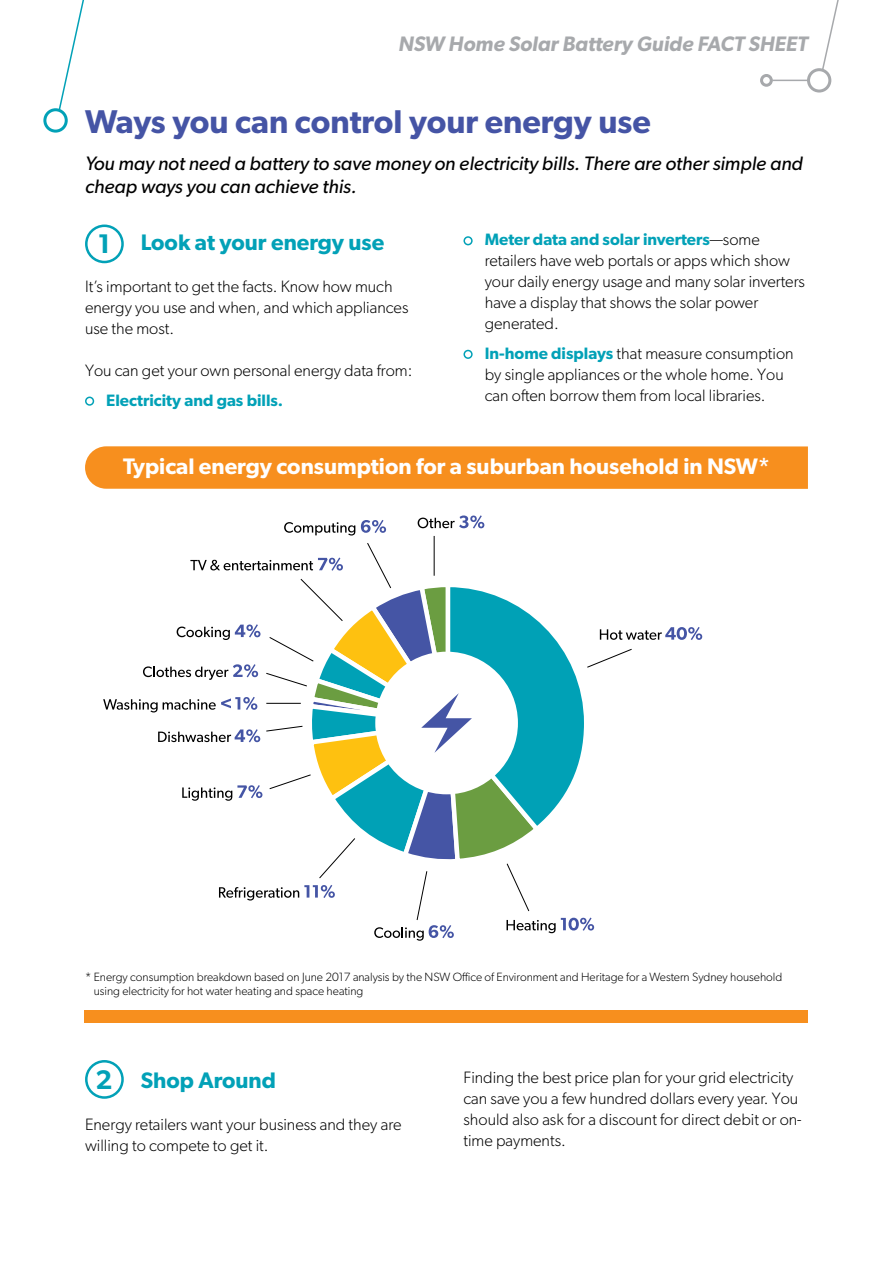
<style>
.page{position:relative;width:893px;height:1263px;background:#fff}
.page>*{position:absolute;margin:0;border:0;box-sizing:border-box;transform-origin:0 0}
.t1{font:600 33px "Gibson";color:#4554a5}
.t2{font:600 27px "Gibson";color:#02a1b7}
.t3{font:600 22.5px "Gibson";color:#fff}
.t4{font:600 22.5px "Gibson";color:#02a1b7}
.t5{font:italic 600 21px "Gibson";color:#a7a9ac}
.t6{font:italic 19.5px/23.4px "Gibson";color:#000}
.t7{font:300 16.5px/21px "Gibson";color:#000}
.t8{font:600 16.5px "Gibson";color:#02a1b7}
.t9{font:300 12px/14.4px "Gibson";color:#000}
.s1{font-weight:600;color:#02a1b7}
</style>
<div class="page">
<svg style="left:822px;top:0;width:17px;height:79px"></svg>
<div style="left:808px;top:70px;width:22px;height:21px;background:#fff;border-radius:50%"></div>
<div style="left:807px;top:68px;width:24px;height:25px;border:3px solid #a7a9ac;border-radius:50%"></div>
<hr style="left:772px;top:80px;width:36px;height:1px;background:#a7a9ac">
<div style="left:760px;top:74px;width:13px;height:13px;border:3px solid #a7a9ac;border-radius:50%"></div>
<svg style="left:59px;top:0;width:25px;height:113px"></svg>
<div style="left:45px;top:110px;width:21px;height:21px;background:#fff;border-radius:50%"></div>
<div style="left:43px;top:108px;width:25px;height:25px;border:3px solid #02a1b7;border-radius:50%"></div>
<svg style="left:418px;top:515px;width:66px;height:13px"></svg>
<svg style="left:284px;top:522px;width:71px;height:13px"></svg>
<svg style="left:361px;top:520px;width:25px;height:13px"></svg>
<hr style="left:434px;top:536px;width:1px;height:40px;background:#000">
<svg style="left:103px;top:542px;width:599px;height:399px"></svg>
<div style="left:85px;top:1010px;width:723px;height:12px;background:#f78f1e"></div>
<div style="left:85px;top:397px;width:9px;height:9px;border:2px solid #02a1b7;border-radius:50%"></div>
<div style="left:463px;top:236px;width:10px;height:9px;border:2px solid #02a1b7;border-radius:50%"></div>
<div style="left:463px;top:350px;width:10px;height:9px;border:2px solid #02a1b7;border-radius:50%"></div>
<div style="left:85px;top:446px;width:723px;height:43px;background:#f78f1e"></div>
<div style="left:85px;top:1060px;width:39px;height:39px;border:3px solid #02a1b7;border-radius:50%"></div>
<div style="left:85px;top:225px;width:39px;height:38px;border:3px solid #02a1b7;border-radius:50%"></div>
<p class="t5" style="left:399px;top:32px;width:411px">NSW Home Solar Battery Guide FACT SHEET</p>
<h1 class="t1" style="left:85px;top:102px;width:567px">Ways you can control your energy use</h1>
<p class="t6" style="left:85px;top:151px;width:719px">You may not need a battery to save money on electricity bills. There are other simple and cheap ways you can achieve this.</p>
<h2 class="t2" style="left:98px;top:228px;width:14px">1</h2>
<h3 class="t4" style="left:141px;top:229px;width:245px">Look at your energy use</h3>
<p class="t7" style="left:85px;top:276px;width:325px">It’s important to get the facts. Know how much energy you use and when, and which appliances use the most.</p>
<p class="t7" style="left:85px;top:360px;width:329px">You can get your own personal energy data from:</p>
<p class="t8" style="left:106px;top:390px;width:179px">Electricity and gas bills.</p>
<p class="t7" style="left:485px;top:229px;width:322px"><span class="s1">Meter data and solar inverters</span>—some retailers have web portals or apps which show your daily energy usage and many solar inverters have a display that shows the solar power generated.</p>
<p class="t7" style="left:485px;top:342px;width:310px"><span class="s1">In-home displays</span> that measure consumption by single appliances or the whole home. You can often borrow them from local libraries.</p>
<h3 class="t3" style="left:123px;top:453px;width:648px">Typical energy consumption for a suburban household in NSW*</h3>
<p class="t9" style="left:94px;top:969px;width:690px;text-indent:-9px">* Energy consumption breakdown based on June 2017 analysis by the NSW Office of Environment and Heritage for a Western Sydney household using electricity for hot water heating and space heating</p>
<h2 class="t2" style="left:96px;top:1063px;width:18px">2</h2>
<h3 class="t4" style="left:141px;top:1066px;width:137px">Shop Around</h3>
<p class="t7" style="left:85px;top:1113px;width:318px">Energy retailers want your business and they are willing to compete to get it.</p>
<p class="t7" style="left:463px;top:1066px;width:340px">Finding the best price plan for your grid electricity can save you a few hundred dollars every year. You should also ask for a discount for direct debit or on&shy;time payments.</p>
</div>
